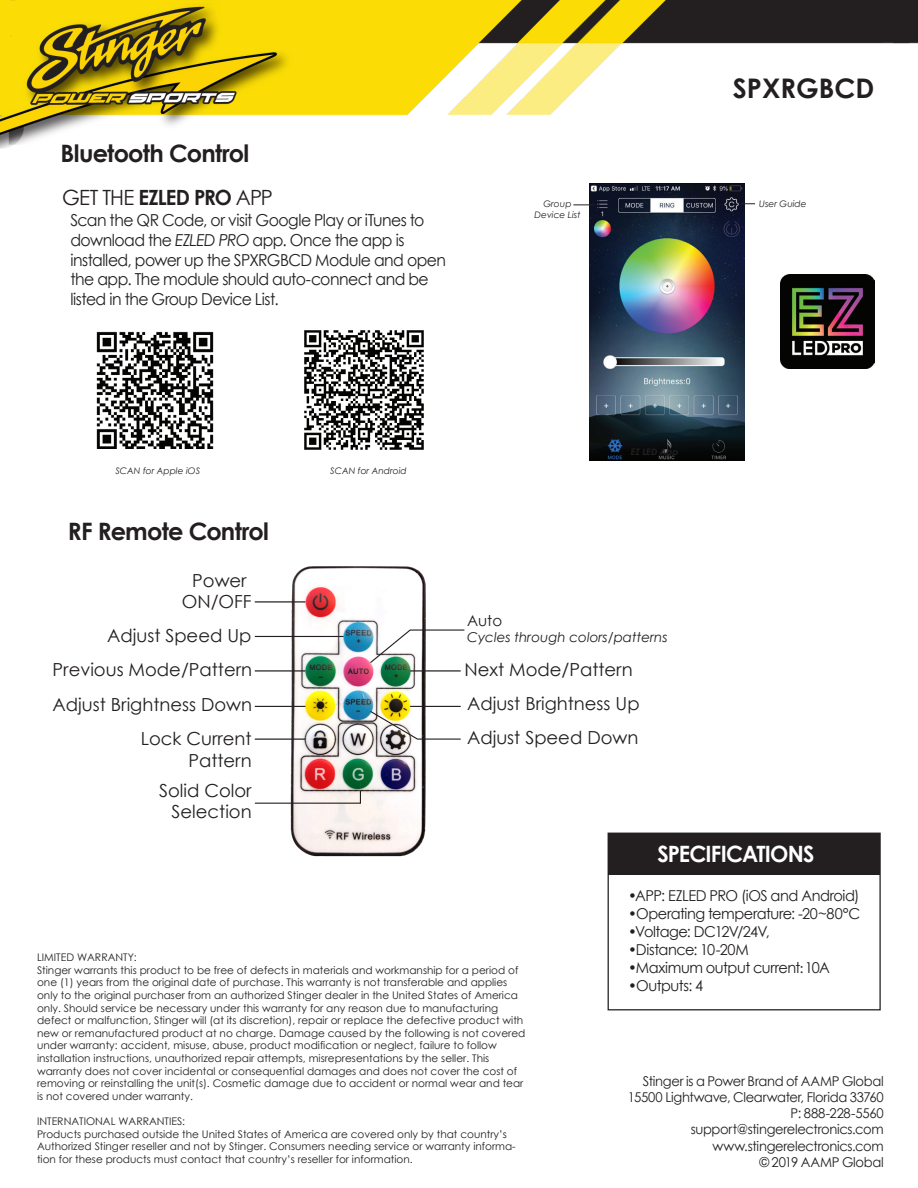
<style>
.page{position:relative;width:918px;height:1188px;background:#fff}
.page>*{position:absolute;margin:0;border:0;box-sizing:border-box;transform-origin:0 0}
.t1{font:700 27px "Century Gothic";color:#231f20}
.t2{font:700 24px "Century Gothic";letter-spacing:-.03em;color:#231f20}
.t3{font:700 22.5px "Century Gothic";letter-spacing:-.04em;color:#fff}
.t4{font:21px "Century Gothic";letter-spacing:-.04em;color:#231f20}
.t5{font:18px/21.6px "Century Gothic";color:#231f20;text-align:right}
.t6{font:16.5px/19.8px "Century Gothic";letter-spacing:-.035em;color:#231f20;scale:.95 1}
.t7{font:15px "Century Gothic";letter-spacing:-.03em;color:#231f20}
.t8{font:13.5px/16.2px "Century Gothic";letter-spacing:-.025em;color:#231f20;text-align:right}
.t9{font:italic 13.5px "Century Gothic";color:#231f20}
.t10{font:10.5px/12.6px "Century Gothic";color:#231f20}
.t11{font:italic 9px/10.8px "Century Gothic";color:#231f20;text-align:center}
.t12{font:italic 700 9px "Century Gothic";color:#231f20}
.s1{font-weight:700}
.s2{font-style:italic}
.s3{font-family:"Myriad Pro"}
</style>
<div class="page">
<img style="left:254px;top:566px;width:207px;height:291px">
<img style="left:589px;top:183px;width:156px;height:277px">
<img style="left:1px;top:0;width:916px;height:149px">
<div style="left:608px;top:833px;width:273px;height:177px;border:1px solid #231f20"></div>
<div style="left:608px;top:833px;width:272px;height:42px;background:#231f20"></div>
<svg style="left:573px;top:205px;width:22px;height:1px"></svg>
<svg style="left:741px;top:203px;width:14px;height:1px"></svg>
<img style="left:781px;top:275px;width:93px;height:94px">
<hr style="left:255px;top:636px;width:89px;height:1px;background:#231f20">
<hr style="left:255px;top:670px;width:50px;height:2px;background:#231f20">
<hr style="left:410px;top:670px;width:51px;height:2px;background:#231f20">
<hr style="left:410px;top:706px;width:51px;height:1px;background:#231f20">
<hr style="left:255px;top:601px;width:50px;height:2px;background:#231f20">
<hr style="left:255px;top:706px;width:50px;height:1px;background:#231f20">
<hr style="left:255px;top:739px;width:50px;height:1px;background:#231f20">
<svg style="left:254px;top:790px;width:108px;height:14px"></svg>
<svg style="left:369px;top:629px;width:96px;height:35px"></svg>
<svg style="left:369px;top:710px;width:92px;height:30px"></svg>
<img style="left:96px;top:332px;width:117px;height:116px">
<img style="left:304px;top:330px;width:120px;height:120px">
<h2 class="t2" style="left:60px;top:135px;width:190px">Bluetooth Control</h2>
<h1 class="t1" style="left:733px;top:68px;width:143px">SPXRGBCD</h1>
<h3 class="t4" style="left:62px;top:183px;width:212px">GET THE <span class="s1">EZLED PRO</span> APP</h3>
<p class="t11" style="left:759px;top:198px;width:49px">User Guide</p>
<h3 class="t6" style="left:70px;top:210px;width:397px">Scan the QR Code, or visit Google Play or iTunes to download the <span class="s2">EZLED PRO</span> app. Once the app is installed, power up the SPXRGBCD Module and open the app. The module should auto-connect and be listed in the Group Device List.</h3>
<p class="t11" style="left:534px;top:198px;width:47px">Group<br>Device List</p>
<p class="t11" style="left:115px;top:465px;width:86px">SCAN for Apple iOS</p>
<p class="t11" style="left:330px;top:465px;width:78px">SCAN for Android</p>
<h2 class="t2" style="left:68px;top:514px;width:202px">RF Remote Control</h2>
<h3 class="t5" style="left:182px;top:569px;width:71px;text-align:center">Power<br>ON/OFF</h3>
<h3 class="t5" style="left:107px;top:625px;width:146px">Adjust Speed Up</h3>
<p class="t12" style="left:631px;top:445px;width:49px">EZ LED App</p>
<h3 class="t7" style="left:467px;top:610px;width:37px">Auto</h3>
<p class="t9" style="left:467px;top:628px;width:202px">Cycles through colors/patterns</p>
<h3 class="t5" style="left:53px;top:658px;width:201px">Previous Mode/Pattern</h3>
<h3 class="t5" style="left:464px;top:658px;width:170px">Next Mode/Pattern</h3>
<h3 class="t5" style="left:53px;top:694px;width:201px">Adjust Brightness Down</h3>
<h3 class="t5" style="left:467px;top:693px;width:174px">Adjust Brightness Up</h3>
<h3 class="t5" style="left:141px;top:728px;width:112px">Lock Current<br>Pattern</h3>
<h3 class="t5" style="left:159px;top:779px;width:94px">Solid Color<br>Selection</h3>
<h3 class="t5" style="left:467px;top:726px;width:173px">Adjust Speed Down</h3>
<p class="t10" style="left:37px;top:951px;width:490px">LIMITED WARRANTY:<br>Stinger warrants this product to be free of defects in materials and workmanship for a period of one (1) years from the original date of purchase. This warranty is not transferable and applies only to the original purchaser from an authorized Stinger dealer in the United States of America only. Should service be necessary under this warranty for any reason due to manufacturing defect or malfunction, Stinger will (at its discretion), repair or replace the defective product with new or remanufactured product at no charge. Damage caused by the following is not covered under warranty: accident, misuse, abuse, product modification or neglect, failure to follow installation instructions, unauthorized repair attempts, misrepresentations by the seller. This warranty does not cover incidental or consequential damages and does not cover the cost of removing or reinstalling the unit(s). Cosmetic damage due to accident or normal wear and tear is not covered under warranty.</p>
<p class="t10" style="left:37px;top:1115px;width:480px">INTERNATIONAL WARRANTIES:<br>Products purchased outside the United States of America are covered only by that country’s Authorized Stinger reseller and not by Stinger. Consumers needing service or warranty informa&shy;tion for these products must contact that country’s reseller for information.</p>
<h3 class="t3" style="left:657px;top:836px;width:158px">SPECIFICATIONS</h3>
<h3 class="t7" style="left:628px;top:885px;width:233px">•APP: EZLED PRO (iOS and Android)</h3>
<h3 class="t7" style="left:628px;top:903px;width:234px">•Operating temperature: -20~80°C</h3>
<h3 class="t7" style="left:628px;top:921px;width:143px">•Voltage: DC12V/24V,</h3>
<h3 class="t7" style="left:628px;top:939px;width:122px">•Distance: 10-20M</h3>
<h3 class="t7" style="left:628px;top:957px;width:204px">•Maximum output current<span class="s3">:</span> 10A</h3>
<h3 class="t7" style="left:628px;top:975px;width:77px">•Outputs: 4</h3>
<p class="t8" style="left:628px;top:1073px;width:257px">Stinger is a Power Brand of AAMP Global<br>15500 Lightwave, Clearwater, Florida 33760<br>P: 888-228-5560 support@stingerelectronics.com www.stingerelectronics.com<br>© 2019 AAMP Global</p>
</div>
